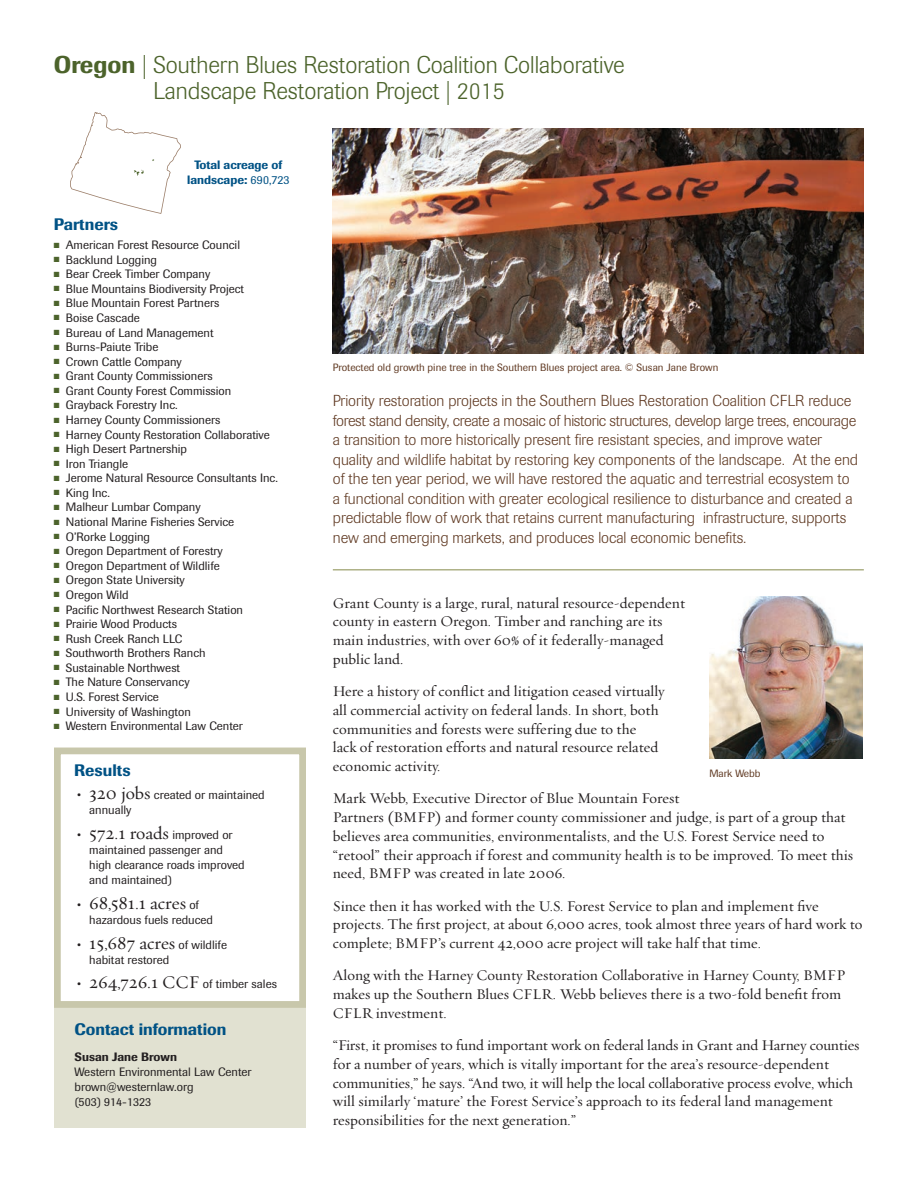
<style>
.page{position:relative;width:918px;height:1188px;background:#fff}
.page>*{position:absolute;margin:0;border:0;box-sizing:border-box;transform-origin:0 0}
.t1{font:300 24px/25.5px "Imago";color:#4c632b}
.t2{font:18px "Oakleaf Text";color:#231f20}
.t3{font:500 16.5px "Imago";color:#005285}
.t4{font:300 15.75px/19.5px "Imago";color:#613b24}
.t5{font:15px/18.8px "Oakleaf Text";color:#231f20}
.t6{font:12px/15px "Imago";color:#231f20}
.t7{font:500 12px/15px "Imago";color:#005285;text-align:center}
.t8{font:10.5px "Imago";color:#613b24}
.s1{font-weight:500}
.s2{font-weight:400}
.s3{color:#4c632b}
.s4{font-family:"Oakleaf Text";font-size:18px}
.s5{font-family:"Imago";font-size:12px}
</style>
<div class="page">
<hr style="left:333px;top:569px;width:531px;height:2px;background:#aeb187">
<div style="left:54px;top:1004px;width:252px;height:124px;background:#e1e1d1"></div>
<div style="left:54px;top:748px;width:252px;height:260px;border:7px solid #c8c7ab"></div>
<svg style="left:70px;top:112px;width:111px;height:102px"></svg>
<img style="left:333px;top:129px;width:531px;height:224px">
<img style="left:709px;top:597px;width:154px;height:162px">
<h1 class="t1" style="left:153px;top:52px;width:473px;text-indent:-99px"><span class="s1">Oregon</span> | Southern Blues Restoration Coalition Collaborative<br>Landscape Restoration Project | 2015</h1>
<p class="t7" style="left:187px;top:158px;width:104px">Total acreage of landscape: <span class="s2">690,723</span></p>
<h2 class="t3" style="left:54px;top:214px;width:66px">Partners</h2>
<p class="t6" style="left:54px;top:237px;width:188px"><span class="s3">■</span> American Forest Resource Council</p>
<p class="t6" style="left:54px;top:252px;width:105px"><span class="s3">■</span> Backlund Logging</p>
<p class="t6" style="left:54px;top:267px;width:158px"><span class="s3">■</span> Bear Creek Timber Company</p>
<p class="t6" style="left:54px;top:281px;width:192px"><span class="s3">■</span> Blue Mountains Biodiversity Project</p>
<p class="t6" style="left:54px;top:296px;width:167px"><span class="s3">■</span> Blue Mountain Forest Partners</p>
<p class="t6" style="left:54px;top:310px;width:87px"><span class="s3">■</span> Boise Cascade</p>
<p class="t6" style="left:54px;top:325px;width:161px"><span class="s3">■</span> Bureau of Land Management</p>
<p class="t6" style="left:54px;top:340px;width:106px"><span class="s3">■</span> Burns-Paiute Tribe</p>
<p class="t6" style="left:54px;top:354px;width:130px"><span class="s3">■</span> Crown Cattle Company</p>
<p class="t6" style="left:54px;top:369px;width:160px"><span class="s3">■</span> Grant County Commissioners</p>
<p class="t6" style="left:54px;top:383px;width:179px"><span class="s3">■</span> Grant County Forest Commission</p>
<p class="t6" style="left:54px;top:398px;width:125px"><span class="s3">■</span> Grayback Forestry Inc.</p>
<p class="t6" style="left:54px;top:412px;width:168px"><span class="s3">■</span> Harney County Commissioners</p>
<p class="t6" style="left:54px;top:427px;width:218px"><span class="s3">■</span> Harney County Restoration Collaborative</p>
<p class="t6" style="left:54px;top:442px;width:135px"><span class="s3">■</span> High Desert Partnership</p>
<p class="t6" style="left:54px;top:456px;width:76px"><span class="s3">■</span> Iron Triangle</p>
<p class="t6" style="left:54px;top:471px;width:226px"><span class="s3">■</span> Jerome Natural Resource Consultants Inc.</p>
<p class="t6" style="left:54px;top:485px;width:58px"><span class="s3">■</span> King Inc.</p>
<p class="t6" style="left:54px;top:500px;width:148px"><span class="s3">■</span> Malheur Lumbar Company</p>
<p class="t6" style="left:54px;top:514px;width:182px"><span class="s3">■</span> National Marine Fisheries Service</p>
<p class="t6" style="left:54px;top:529px;width:98px"><span class="s3">■</span> O’Rorke Logging</p>
<p class="t6" style="left:54px;top:544px;width:171px"><span class="s3">■</span> Oregon Department of Forestry</p>
<p class="t6" style="left:54px;top:558px;width:168px"><span class="s3">■</span> Oregon Department of Wildlife</p>
<p class="t6" style="left:54px;top:573px;width:133px"><span class="s3">■</span> Oregon State University</p>
<p class="t6" style="left:54px;top:587px;width:76px"><span class="s3">■</span> Oregon Wild</p>
<p class="t6" style="left:54px;top:602px;width:191px"><span class="s3">■</span> Pacifc Northwest Research Station</p>
<p class="t6" style="left:54px;top:617px;width:125px"><span class="s3">■</span> Prairie Wood Products</p>
<p class="t6" style="left:54px;top:631px;width:130px"><span class="s3">■</span> Rush Creek Ranch LLC</p>
<p class="t6" style="left:54px;top:646px;width:153px"><span class="s3">■</span> Southworth Brothers Ranch</p>
<p class="t6" style="left:54px;top:660px;width:128px"><span class="s3">■</span> Sustainable Northwest</p>
<p class="t6" style="left:54px;top:675px;width:137px"><span class="s3">■</span> The Nature Conservancy</p>
<p class="t6" style="left:54px;top:689px;width:107px"><span class="s3">■</span> U.S. Forest Service</p>
<p class="t6" style="left:54px;top:704px;width:139px"><span class="s3">■</span> University of Washington</p>
<p class="t6" style="left:54px;top:719px;width:191px"><span class="s3">■</span> Western Environmental Law Center</p>
<h2 class="t3" style="left:74px;top:761px;width:58px">Results</h2>
<p class="t6" style="left:89px;top:788px;width:177px;text-indent:-12px">• <span class="s4">320 jobs</span> created or maintained annually</p>
<p class="t6" style="left:89px;top:828px;width:157px;text-indent:-12px">• <span class="s4">572.1 roads</span> improved or maintained passenger and high clearance roads improved and maintained)</p>
<p class="t2" style="left:77px;top:892px;width:124px"><span class="s5">•</span> 68,581.1 acres <span class="s5">of</span></p>
<p class="t6" style="left:89px;top:912px;width:125px">hazardous fuels reduced</p>
<p class="t6" style="left:89px;top:937px;width:139px;text-indent:-12px">• <span class="s4">15,687 acres</span> of wildlife habitat restored</p>
<p class="t6" style="left:77px;top:977px;width:201px">• <span class="s4">264,726.1 CCF</span> of timber sales</p>
<h2 class="t3" style="left:75px;top:1019px;width:153px">Contact information</h2>
<p class="t6" style="left:75px;top:1049px;width:179px"><span class="s1">Susan Jane Brown<br></span>Western Environmental Law Center brown@westernlaw.org<br>(503) 914-1323</p>
<p class="t8" style="left:333px;top:362px;width:387px">Protected old growth pine tree in the Southern Blues project area. © Susan Jane Brown</p>
<p class="t4" style="left:333px;top:391px;width:527px">Priority restoration projects in the Southern Blues Restoration Coalition CFLR reduce forest stand density, create a mosaic of historic structures, develop large trees, encourage a transition to more historically present fre resistant species, and improve water quality and wildlife habitat by restoring key components of the landscape. At the end of the ten year period, we will have restored the aquatic and terrestrial ecosystem to a functional condition with greater ecological resilience to disturbance and created a predictable fow of work that retains current manufacturing infrastructure, supports new and emerging markets, and produces local economic benefts.</p>
<p class="t5" style="left:333px;top:594px;width:354px">Grant County is a large, rural, natural resource-dependent county in eastern Oregon. Timber and ranching are its main industries, with over 60% of it federally-managed public land.</p>
<p class="t5" style="left:333px;top:682px;width:333px">Here a history of confict and litigation ceased virtually all commercial activity on federal lands. In short, both communities and forests were suffering due to the<br>lack of restoration efforts and natural resource related economic activity.</p>
<p class="t5" style="left:333px;top:790px;width:522px">Mark Webb, Executive Director of Blue Mountain Forest<br>Partners (BMFP) and former county commissioner and judge, is part of a group that believes area communities, environmentalists, and the U.S. Forest Service need to “retool” their approach if forest and community health is to be improved. To meet this need, BMFP was created in late 2006.</p>
<p class="t5" style="left:333px;top:897px;width:531px">Since then it has worked with the U.S. Forest Service to plan and implement fve projects. The frst project, at about 6,000 acres, took almost three years of hard work to complete; BMFP’s current 42,000 acre project will take half that time.</p>
<p class="t5" style="left:333px;top:967px;width:514px">Along with the Harney County Restoration Collaborative in Harney County, BMFP makes up the Southern Blues CFLR. Webb believes there is a two-fold beneft from<br>CFLR investment.</p>
<p class="t5" style="left:333px;top:1036px;width:528px">“First, it promises to fund important work on federal lands in Grant and Harney counties for a number of years, which is vitally important for the area’s resource-dependent communities,” he says. “And two, it will help the local collaborative process evolve, which will similarly ‘mature’ the Forest Service’s approach to its federal land management responsibilities for the next generation.”</p>
<p class="t8" style="left:709px;top:768px;width:53px">Mark Webb</p>
</div>
